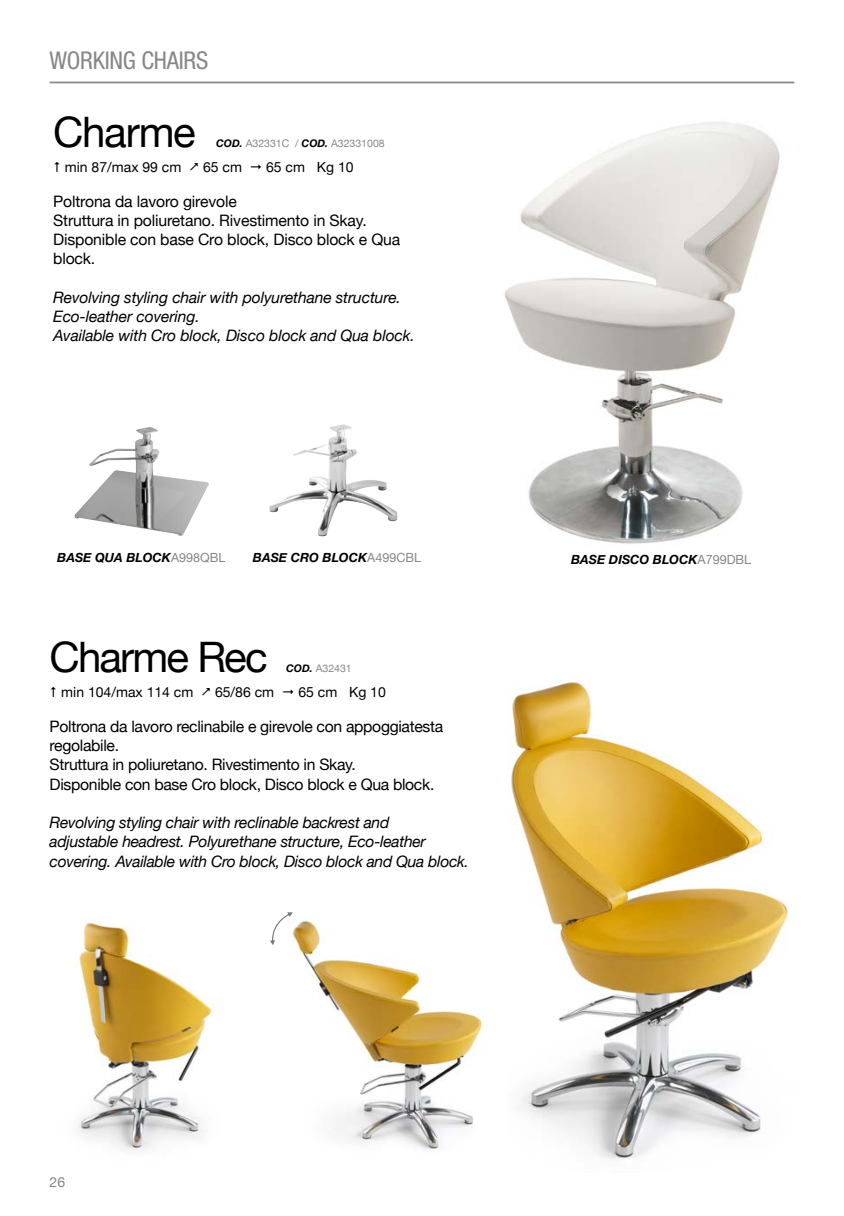
<style>
.page{position:relative;width:844px;height:1216px;background:#fff}
.page>*{position:absolute;margin:0;border:0;box-sizing:border-box;transform-origin:0 0}
.t1{font:42px "Helvetica Neue";letter-spacing:-.04em;color:#000}
.t2{font:condensed 24.5px "Helvetica Neue";letter-spacing:-.01em;color:#878787}
.t3{font:15.75px/19.2px "Helvetica Neue";letter-spacing:-.02em;color:#000}
.t4{font:italic 15.75px/19.2px "Helvetica Neue";letter-spacing:-.02em;color:#000}
.t5{font:14px "Helvetica Neue";color:#000}
.t6{font:14px "Helvetica Neue";color:#878787}
.t7{font:italic 700 12.6px "Helvetica Neue";color:#000}
.t8{font:10.5px "Helvetica Neue";color:#878787}
.s1{font-weight:700;font-style:italic;color:#000}
.s2{font-weight:400;font-style:normal;color:#878787}
</style>
<div class="page">
<hr style="left:50px;top:82px;width:744px;height:1px;background:#878787">
<img style="left:510px;top:682px;width:278px;height:478px">
<img style="left:293px;top:920px;width:191px;height:232px">
<svg style="left:270px;top:912px;width:23px;height:33px"></svg>
<img style="left:78px;top:920px;width:134px;height:231px">
<img style="left:504px;top:122px;width:276px;height:422px">
<img style="left:75px;top:427px;width:134px;height:109px">
<img style="left:311px;top:424px;width:32px;height:25px">
<h2 class="t2" style="left:49px;top:46px;width:160px">WORKING CHAIRS</h2>
<h1 class="t1" style="left:53px;top:102px;width:144px">Charme</h1>
<p class="t8" style="left:216px;top:136px;width:170px"><span class="s1">COD.</span> A32331C / <span class="s1">COD.</span> A32331008</p>
<p class="t5" style="left:65px;top:156px;width:118px">min 87/max 99 cm</p>
<p class="t5" style="left:203px;top:156px;width:40px">65 cm</p>
<p class="t5" style="left:266px;top:156px;width:89px">65 cm Kg 10</p>
<p class="t3" style="left:53px;top:192px;width:348px">Poltrona da lavoro girevole<br>Struttura in poliuretano. Rivestimento in Skay.<br>Disponible con base Cro block, Disco block e Qua block.</p>
<p class="t4" style="left:53px;top:288px;width:363px">Revolving styling chair with polyurethane structure.<br>Eco-leather covering.<br>Available with Cro block, Disco block and Qua block.</p>
<p class="t7" style="left:57px;top:547px;width:170px">BASE QUA BLOCK<span class="s2">A998QBL</span></p>
<p class="t7" style="left:253px;top:547px;width:170px">BASE CRO BLOCK<span class="s2">A499CBL</span></p>
<p class="t7" style="left:571px;top:549px;width:181px">BASE DISCO BLOCK<span class="s2">A799DBL</span></p>
<h1 class="t1" style="left:50px;top:627px;width:220px">Charme Rec</h1>
<p class="t8" style="left:286px;top:661px;width:67px"><span class="s1">COD.</span> A32431</p>
<p class="t5" style="left:61px;top:681px;width:134px">min 104/max 114 cm</p>
<p class="t5" style="left:215px;top:681px;width:61px">65/86 cm</p>
<p class="t5" style="left:298px;top:681px;width:89px">65 cm Kg 10</p>
<p class="t3" style="left:50px;top:717px;width:395px">Poltrona da lavoro reclinabile e girevole con appoggiatesta regolabile.<br>Struttura in poliuretano. Rivestimento in Skay.<br>Disponible con base Cro block, Disco block e Qua block.</p>
<p class="t4" style="left:50px;top:813px;width:420px">Revolving styling chair with reclinable backrest and<br>adjustable headrest. Polyurethane structure, Eco-leather covering. Available with Cro block, Disco block and Qua block.</p>
<p class="t6" style="left:50px;top:1171px;width:17px">26</p>
</div>
